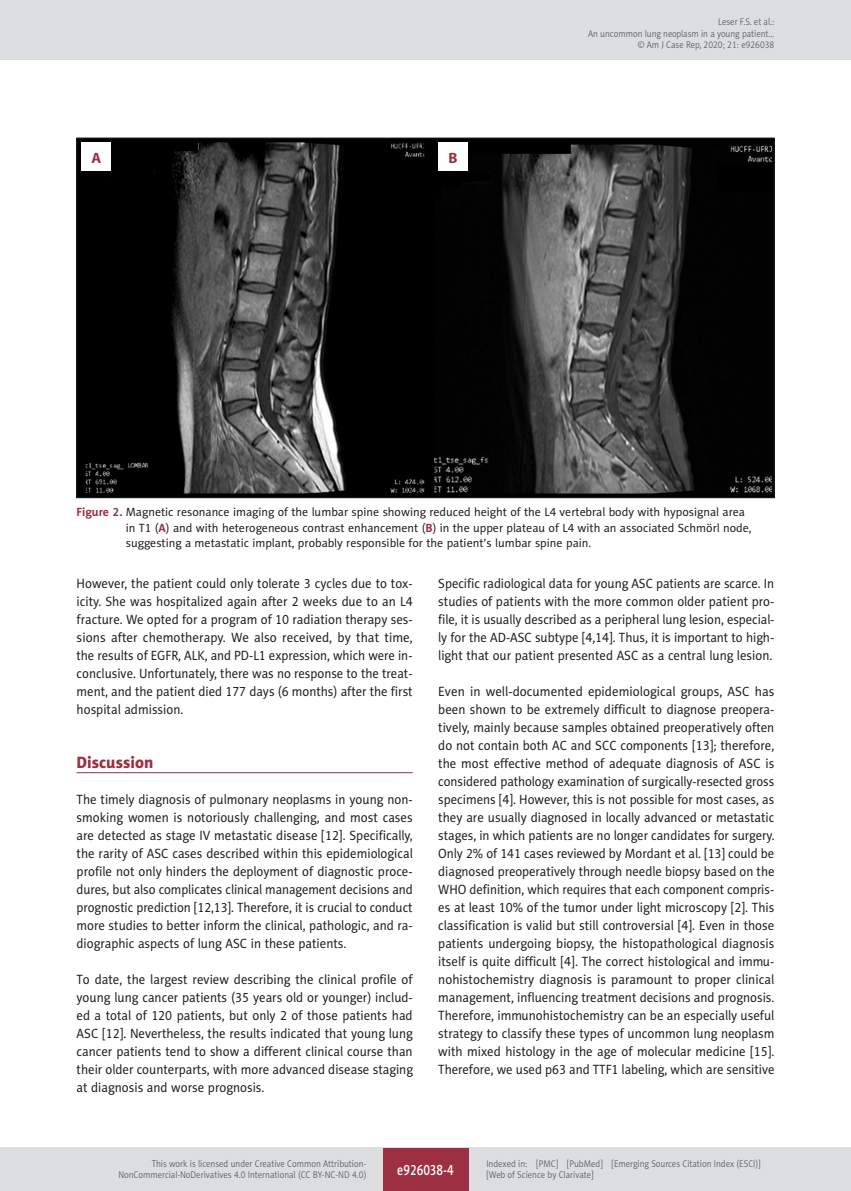
<style>
.page{position:relative;width:851px;height:1191px;background:#fff}
.page>*{position:absolute;margin:0;border:0;box-sizing:border-box;transform-origin:0 0}
.AJCR_Headline_1{font:16.5px "Naomi Sans EFN Heavy";color:#9d2f42}
.t1{font:15px "Naomi Sans EFN Medium";color:#fff;scale:.8 1}
.t2{font:700 15px "Myriad Pro";color:#9d2f42}
.AJCR_Body{font:13.5px/18px "Naomi Sans EFN";color:#231f20;text-align:justify;scale:.95 1}
.AJCR_Body-2{font:13.5px/18px "Naomi Sans EFN";color:#231f20;text-align:justify;scale:.96 1}
.AJCR_Body-3{font:13.5px/18px "Naomi Sans EFN";color:#231f20;text-align:justify;scale:.94 1}
.AJCR_Rycina_tytul{font:12px/15.8px "Naomi Sans EFN";color:#231f20}
.t3{font:9.75px/11.2px "Naomi Sans EFN Light";color:#57585a;text-align:right;scale:.9 1}
.s1{font-weight:700;color:#9d2f42}
</style>
<div class="page">
<hr style="left:77px;top:772px;width:335px;height:1px;background:#9d2f42">
<img style="left:79px;top:140px;width:693px;height:356px">
<div style="left:82px;top:143px;width:29px;height:28px;background:#fff"></div>
<div style="left:438px;top:143px;width:29px;height:28px;background:#fff"></div>
<div style="left:0;top:0;width:850px;height:60px;background:#dcdddf"></div>
<hr style="left:850px;top:0;width:1px;height:60px;background:#dcdddf">
<div style="left:0;top:1148px;width:850px;height:43px;background:#dcdddf"></div>
<div style="left:383px;top:1147px;width:85px;height:43px;background:#9d2f42"></div>
<p class="t2" style="left:91px;top:148px;width:11px">A</p>
<p class="t2" style="left:448px;top:148px;width:11px">B</p>
<p class="t3" style="left:588px;top:16px;width:208px">Leser F.S. et al.:<br>An uncommon lung neoplasm in a young patient… © Am J Case Rep, 2020; 21: e926038</p>
<p class="AJCR_Rycina_tytul" style="left:126px;top:504px;width:627px;text-indent:-49px"><span class="s1">Figure 2.</span> Magnetic resonance imaging of the lumbar spine showing reduced height of the L4 vertebral body with hyposignal area in T1 (<span class="s1">A</span>) and with heterogeneous contrast enhancement (<span class="s1">B</span>) in the upper plateau of L4 with an associated Schmörl node, suggesting a metastatic implant, probably responsible for the patient’s lumbar spine pain.</p>
<p class="AJCR_Body" style="left:77px;top:574px;width:355px">However, the patient could only tolerate 3 cycles due to tox&shy;icity. She was hospitalized again after 2 weeks due to an L4 fracture. We opted for a program of 10 radiation therapy ses&shy;sions after chemotherapy. We also received, by that time, the results of EGFR, ALK, and PD-L1 expression, which were in&shy;conclusive. Unfortunately, there was no response to the treat&shy;ment, and the patient died 177 days (6 months) after the first hospital admission.</p>
<p class="AJCR_Headline_1" style="left:77px;top:752px;width:78px">Discussion</p>
<p class="AJCR_Body" style="left:77px;top:790px;width:355px">The timely diagnosis of pulmonary neoplasms in young non&shy;smoking women is notoriously challenging, and most cases are detected as stage IV metastatic disease [12]. Specifically, the rarity of ASC cases described within this epidemiological profile not only hinders the deployment of diagnostic proce&shy;dures, but also complicates clinical management decisions and prognostic prediction [12,13]. Therefore, it is crucial to conduct more studies to better inform the clinical, pathologic, and ra&shy;diographic aspects of lung ASC in these patients.</p>
<p class="AJCR_Body" style="left:77px;top:970px;width:355px">To date, the largest review describing the clinical profile of young lung cancer patients (35 years old or younger) includ&shy;ed a total of 120 patients, but only 2 of those patients had ASC [12]. Nevertheless, the results indicated that young lung cancer patients tend to show a different clinical course than their older counterparts, with more advanced disease staging at diagnosis and worse prognosis.</p>
<p class="AJCR_Body-3" style="left:438px;top:574px;width:359px">Specific radiological data for young ASC patients are scarce. In studies of patients with the more common older patient pro&shy;file, it is usually described as a peripheral lung lesion, especial&shy;ly for the AD-ASC subtype [4,14]. Thus, it is important to high&shy;light that our patient presented ASC as a central lung lesion.</p>
<p class="AJCR_Body-2" style="left:438px;top:682px;width:352px">Even in well-documented epidemiological groups, ASC has been shown to be extremely difficult to diagnose preopera&shy;tively, mainly because samples obtained preoperatively often do not contain both AC and SCC components [13]; therefore, the most effective method of adequate diagnosis of ASC is considered pathology examination of surgically-resected gross specimens [4]. However, this is not possible for most cases, as they are usually diagnosed in locally advanced or metastatic stages, in which patients are no longer candidates for surgery.<br>Only 2% of 141 cases reviewed by Mordant et al. [13] could be diagnosed preoperatively through needle biopsy based on the WHO definition, which requires that each component compris&shy;es at least 10% of the tumor under light microscopy [2]. This classification is valid but still controversial [4]. Even in those patients undergoing biopsy, the histopathological diagnosis itself is quite difficult [4]. The correct histological and immu&shy;nohistochemistry diagnosis is paramount to proper clinical management, influencing treatment decisions and prognosis.<br>Therefore, immunohistochemistry can be an especially useful strategy to classify these types of uncommon lung neoplasm with mixed histology in the age of molecular medicine [15].<br>Therefore, we used p63 and TTF1 labeling, which are sensitive</p>
<p class="t3" style="left:118px;top:1158px;width:277px">This work is licensed under Creative Common Attribution-<br>NonCommercial-NoDerivatives 4.0 International (CC BY-NC-ND 4.0)</p>
<p class="t1" style="left:397px;top:1160px;width:72px">e926038-4</p>
<p class="t3" style="left:486px;top:1158px;width:306px;text-align:left">Indexed in: [PMC] [PubMed] [Emerging Sources Citation Index (ESCI)] [Web of Science by Clarivate]</p>
</div>
